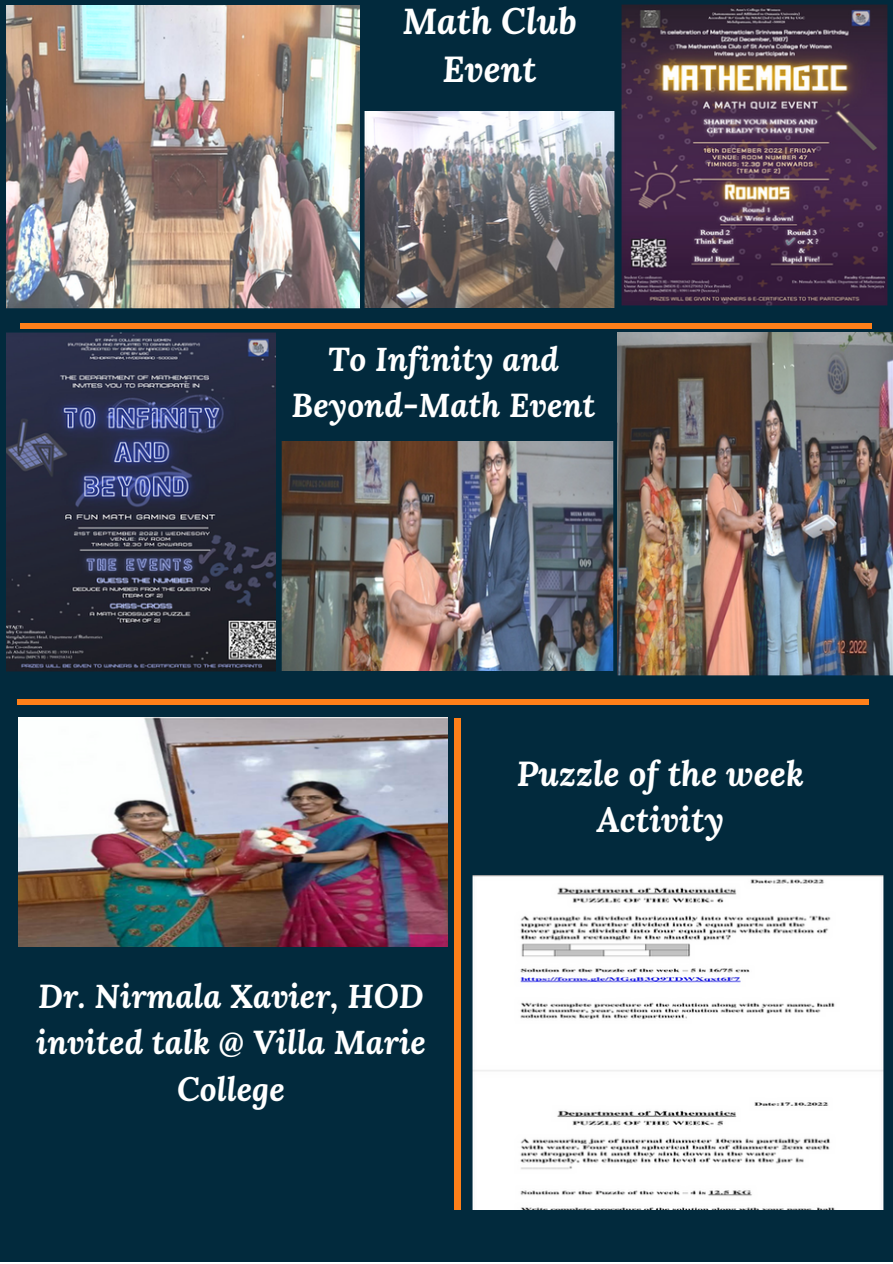
<style>
.page{position:relative;width:893px;height:1264px;background:#fff}
.page>*{position:absolute;margin:0;border:0;box-sizing:border-box;transform-origin:0 0}
.t1{font:italic 700 35.85px/48.3px "Lora";color:#fff;text-align:center}
.t2{font:italic 700 34.5px/46px "Lora";color:#fff;text-align:center}
.t3{font:italic 700 33px/46px "Lora";color:#fff;text-align:center}
</style>
<div class="page">
<div style="left:0;top:0;width:892px;height:1261px;background:#022a3d"></div>
<div style="left:20px;top:323px;width:851px;height:6px;background:#ff8019"></div>
<img style="left:6px;top:6px;width:353px;height:302px">
<img style="left:621px;top:5px;width:266px;height:301px">
<img style="left:364px;top:111px;width:250px;height:197px">
<img style="left:6px;top:332px;width:269px;height:340px">
<img style="left:617px;top:332px;width:275px;height:343px">
<img style="left:281px;top:442px;width:332px;height:228px">
<div style="left:18px;top:699px;width:850px;height:6px;background:#ff8019"></div>
<div style="left:454px;top:718px;width:7px;height:491px;background:#ff8019"></div>
<img style="left:18px;top:718px;width:430px;height:228px">
<img style="left:473px;top:875px;width:410px;height:334px">
<p class="t1" style="left:402px;top:-4px;width:176px">Math Club<br>Event</p>
<p class="t3" style="left:291px;top:335px;width:305px">To Infinity and<br>Beyond-Math Event</p>
<p class="t3" style="left:36px;top:972px;width:391px">Dr. Nirmala Xavier, HOD invited talk @ Villa Marie<br>College</p>
<p class="t2" style="left:517px;top:749px;width:288px">Puzzle of the week<br>Activity</p>
</div>
